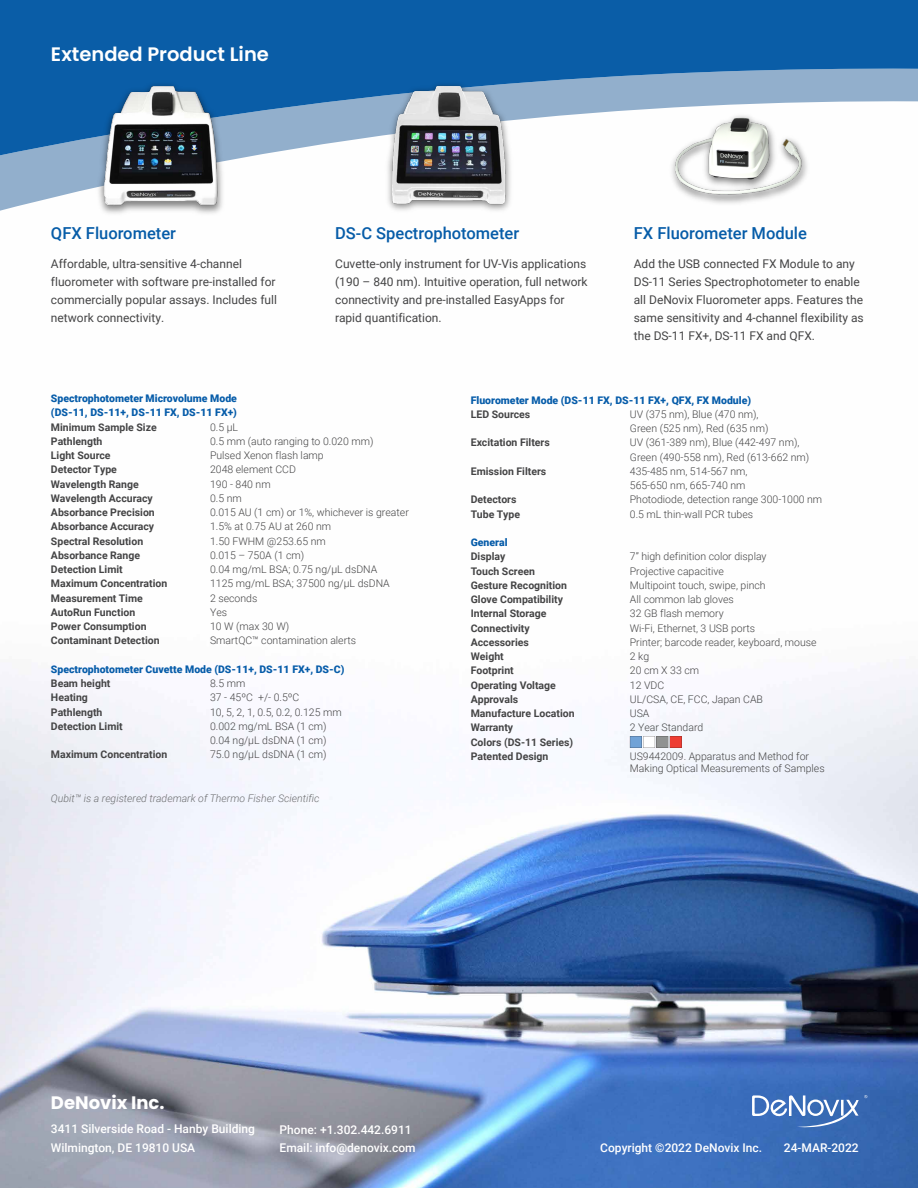
<style>
.page{position:relative;width:918px;height:1188px;background:#fff}
.page>*{position:absolute;margin:0;border:0;box-sizing:border-box;transform-origin:0 0}
.t1{font:600 19.5px "Poppins";color:#fff}
.t2{font:700 18px "Poppins";color:#fff}
.t3{font:500 16.5px "Roboto";color:#065ca8}
.t4{font:12px/18px "Roboto";color:#444445}
.t5{font:500 12px/18.9px "Roboto";color:#fff}
.t6{font:300 10.5px/14.2px "Roboto";color:#444445}
.t7{font:700 10.5px/14.2px "Roboto";color:#444445}
.t8{font:900 10.5px/14.2px "Roboto";color:#065ca9}
.t9{font:italic 300 10.5px "Roboto";color:#6d6e70}
</style>
<div class="page">
<img style="left:0;top:672px;width:918px;height:516px">
<svg style="left:0;top:158px;width:80px;height:53px;fill:#92afcc"></svg>
<svg style="left:0;top:0;width:918px;height:158px;fill:#0a5da7"></svg>
<svg style="left:752px;top:1095px;width:115px;height:35px"></svg>
<svg style="left:630px;top:736px;width:52px;height:12px"></svg>
<img style="left:666px;top:111px;width:146px;height:47px">
<img style="left:671px;top:108px;width:137px;height:96px">
<img style="left:376px;top:70px;width:148px;height:141px">
<img style="left:81px;top:72px;width:160px;height:142px">
<h1 class="t1" style="left:51px;top:43px;width:220px">Extended Product Line</h1>
<h3 class="t3" style="left:51px;top:221px;width:127px">QFX Fluorometer</h3>
<p class="t4" style="left:51px;top:255px;width:228px">Affordable, ultra-sensitive 4-channel fluorometer with software pre-installed for commercially popular assays. Includes full network connectivity.</p>
<h3 class="t3" style="left:335px;top:221px;width:186px">DS-C Spectrophotometer</h3>
<p class="t4" style="left:335px;top:255px;width:254px">Cuvette-only instrument for UV-Vis applications (190 – 840 nm). Intuitive operation, full network connectivity and pre-installed EasyApps for rapid quantification.</p>
<h3 class="t3" style="left:634px;top:221px;width:175px">FX Fluorometer Module</h3>
<p class="t4" style="left:634px;top:255px;width:231px">Add the USB connected FX Module to any DS-11 Series Spectrophotometer to enable all DeNovix Fluorometer apps. Features the same sensitivity and 4-channel flexibility as the DS-11 FX+, DS-11 FX and QFX.</p>
<p class="t8" style="left:51px;top:391px;width:188px">Spectrophotometer Microvolume Mode (DS-11, DS-11+, DS-11 FX, DS-11 FX+)</p>
<p class="t7" style="left:51px;top:419px;width:107px">Minimum Sample Size</p>
<p class="t6" style="left:210px;top:419px;width:30px">0.5 μL</p>
<p class="t7" style="left:51px;top:434px;width:53px">Pathlength</p>
<p class="t6" style="left:210px;top:434px;width:165px">0.5 mm (auto ranging to 0.020 mm)</p>
<p class="t7" style="left:51px;top:448px;width:61px">Light Source</p>
<p class="t6" style="left:210px;top:448px;width:115px">Pulsed Xenon flash lamp</p>
<p class="t7" style="left:51px;top:462px;width:68px">Detector Type</p>
<p class="t6" style="left:210px;top:462px;width:87px">2048 element CCD</p>
<p class="t7" style="left:51px;top:476px;width:89px">Wavelength Range</p>
<p class="t6" style="left:210px;top:476px;width:62px">190 - 840 nm</p>
<p class="t7" style="left:51px;top:491px;width:103px">Wavelength Accuracy</p>
<p class="t6" style="left:210px;top:491px;width:33px">0.5 nm</p>
<p class="t7" style="left:51px;top:505px;width:105px">Absorbance Precision</p>
<p class="t6" style="left:210px;top:505px;width:200px">0.015 AU (1 cm) or 1%, whichever is greater</p>
<p class="t7" style="left:51px;top:519px;width:105px">Absorbance Accuracy</p>
<p class="t6" style="left:210px;top:519px;width:123px">1.5% at 0.75 AU at 260 nm</p>
<p class="t7" style="left:51px;top:533px;width:94px">Spectral Resolution</p>
<p class="t6" style="left:210px;top:533px;width:117px">1.50 FWHM @253.65 nm</p>
<p class="t7" style="left:51px;top:548px;width:91px">Absorbance Range</p>
<p class="t6" style="left:210px;top:548px;width:96px">0.015 – 750A (1 cm)</p>
<p class="t7" style="left:51px;top:562px;width:73px">Detection Limit</p>
<p class="t6" style="left:210px;top:562px;width:169px">0.04 mg/mL BSA; 0.75 ng/μL dsDNA</p>
<p class="t7" style="left:51px;top:576px;width:118px">Maximum Concentration</p>
<p class="t6" style="left:210px;top:576px;width:181px">1125 mg/mL BSA; 37500 ng/μL dsDNA</p>
<p class="t7" style="left:51px;top:590px;width:93px">Measurement Time</p>
<p class="t6" style="left:210px;top:590px;width:49px">2 seconds</p>
<p class="t7" style="left:51px;top:605px;width:86px">AutoRun Function</p>
<p class="t6" style="left:210px;top:605px;width:19px">Yes</p>
<p class="t7" style="left:51px;top:619px;width:97px">Power Consumption</p>
<p class="t6" style="left:210px;top:619px;width:81px">10 W (max 30 W)</p>
<p class="t7" style="left:51px;top:633px;width:110px">Contaminant Detection</p>
<p class="t6" style="left:210px;top:633px;width:148px">SmartQC™ contamination alerts</p>
<p class="t8" style="left:51px;top:662px;width:295px">Spectrophotometer Cuvette Mode (DS-11+, DS-11 FX+, DS-C)</p>
<p class="t7" style="left:51px;top:676px;width:61px">Beam height</p>
<p class="t6" style="left:210px;top:676px;width:37px">8.5 mm</p>
<p class="t7" style="left:51px;top:690px;width:38px">Heating</p>
<p class="t6" style="left:210px;top:690px;width:91px">37 - 45ºC +/- 0.5ºC</p>
<p class="t7" style="left:51px;top:704px;width:53px">Pathlength</p>
<p class="t6" style="left:210px;top:704px;width:133px">10, 5, 2, 1, 0.5, 0.2, 0.125 mm</p>
<p class="t7" style="left:51px;top:719px;width:73px">Detection Limit</p>
<p class="t6" style="left:210px;top:719px;width:118px">0.002 mg/mL BSA (1 cm)<br>0.04 ng/μL dsDNA (1 cm)</p>
<p class="t7" style="left:51px;top:747px;width:118px">Maximum Concentration</p>
<p class="t6" style="left:210px;top:747px;width:118px">75.0 ng/μL dsDNA (1 cm)</p>
<p class="t9" style="left:51px;top:791px;width:270px">Qubit™ is a registered trademark of Thermo Fisher Scientific</p>
<p class="t8" style="left:471px;top:392px;width:282px">Fluorometer Mode (DS-11 FX, DS-11 FX+, QFX, FX Module)</p>
<p class="t7" style="left:471px;top:407px;width:61px">LED Sources</p>
<p class="t6" style="left:630px;top:407px;width:140px">UV (375 nm), Blue (470 nm),<br>Green (525 nm), Red (635 nm)</p>
<p class="t7" style="left:471px;top:435px;width:81px">Excitation Filters</p>
<p class="t6" style="left:630px;top:435px;width:181px">UV (361-389 nm), Blue (442-497 nm),<br>Green (490-558 nm), Red (613-662 nm)</p>
<p class="t7" style="left:471px;top:464px;width:77px">Emission Filters</p>
<p class="t6" style="left:630px;top:464px;width:119px">435-485 nm, 514-567 nm,<br>565-650 nm, 665-740 nm</p>
<p class="t7" style="left:471px;top:492px;width:47px">Detectors</p>
<p class="t6" style="left:630px;top:492px;width:194px">Photodiode, detection range 300-1000 nm</p>
<p class="t7" style="left:471px;top:506px;width:51px">Tube Type</p>
<p class="t6" style="left:630px;top:506px;width:125px">0.5 mL thin-wall PCR tubes</p>
<p class="t8" style="left:471px;top:535px;width:38px">General</p>
<p class="t7" style="left:471px;top:549px;width:36px">Display</p>
<p class="t6" style="left:630px;top:549px;width:138px">7” high definition color display</p>
<p class="t7" style="left:471px;top:563px;width:66px">Touch Screen</p>
<p class="t6" style="left:630px;top:563px;width:96px">Projective capacitive</p>
<p class="t7" style="left:471px;top:578px;width:98px">Gesture Recognition</p>
<p class="t6" style="left:630px;top:578px;width:137px">Multipoint touch, swipe, pinch</p>
<p class="t7" style="left:471px;top:592px;width:94px">Glove Compatibility</p>
<p class="t6" style="left:630px;top:592px;width:106px">All common lab gloves</p>
<p class="t7" style="left:471px;top:606px;width:77px">Internal Storage</p>
<p class="t6" style="left:630px;top:606px;width:95px">32 GB flash memory</p>
<p class="t7" style="left:471px;top:620px;width:60px">Connectivity</p>
<p class="t6" style="left:630px;top:620px;width:127px">Wi-Fi, Ethernet, 3 USB ports</p>
<p class="t7" style="left:471px;top:635px;width:60px">Accessories</p>
<p class="t6" style="left:630px;top:635px;width:188px">Printer; barcode reader, keyboard, mouse</p>
<p class="t7" style="left:471px;top:649px;width:35px">Weight</p>
<p class="t6" style="left:630px;top:649px;width:21px">2 kg</p>
<p class="t7" style="left:471px;top:663px;width:45px">Footprint</p>
<p class="t6" style="left:630px;top:663px;width:71px">20 cm X 33 cm</p>
<p class="t7" style="left:471px;top:677px;width:87px">Operating Voltage</p>
<p class="t6" style="left:630px;top:677px;width:36px">12 VDC</p>
<p class="t7" style="left:471px;top:692px;width:49px">Approvals</p>
<p class="t6" style="left:630px;top:692px;width:135px">UL/CSA, CE, FCC, Japan CAB</p>
<p class="t7" style="left:471px;top:706px;width:105px">Manufacture Location</p>
<p class="t6" style="left:630px;top:706px;width:21px">USA</p>
<p class="t7" style="left:471px;top:720px;width:44px">Warranty</p>
<p class="t6" style="left:630px;top:720px;width:75px">2 Year Standard</p>
<p class="t7" style="left:471px;top:734px;width:104px">Colors (DS-11 Series)<br>Patented Design</p>
<p class="t6" style="left:630px;top:750px;width:196px;line-height:12px">US9442009. Apparatus and Method for<br>Making Optical Measurements of Samples</p>
<h2 class="t2" style="left:51px;top:1092px;width:115px">DeNovix Inc.</h2>
<p class="t5" style="left:51px;top:1119px;width:206px">3411 Silverside Road - Hanby Building<br>Wilmington, DE 19810 USA</p>
<p class="t5" style="left:280px;top:1119px;width:138px">Phone: +1.302.442.6911<br>Email: info@denovix.com</p>
<p class="t5" style="left:600px;top:1138px;width:163px">Copyright ©2022 DeNovix Inc.</p>
<p class="t5" style="left:784px;top:1138px;width:76px">24-MAR-2022</p>
</div>
